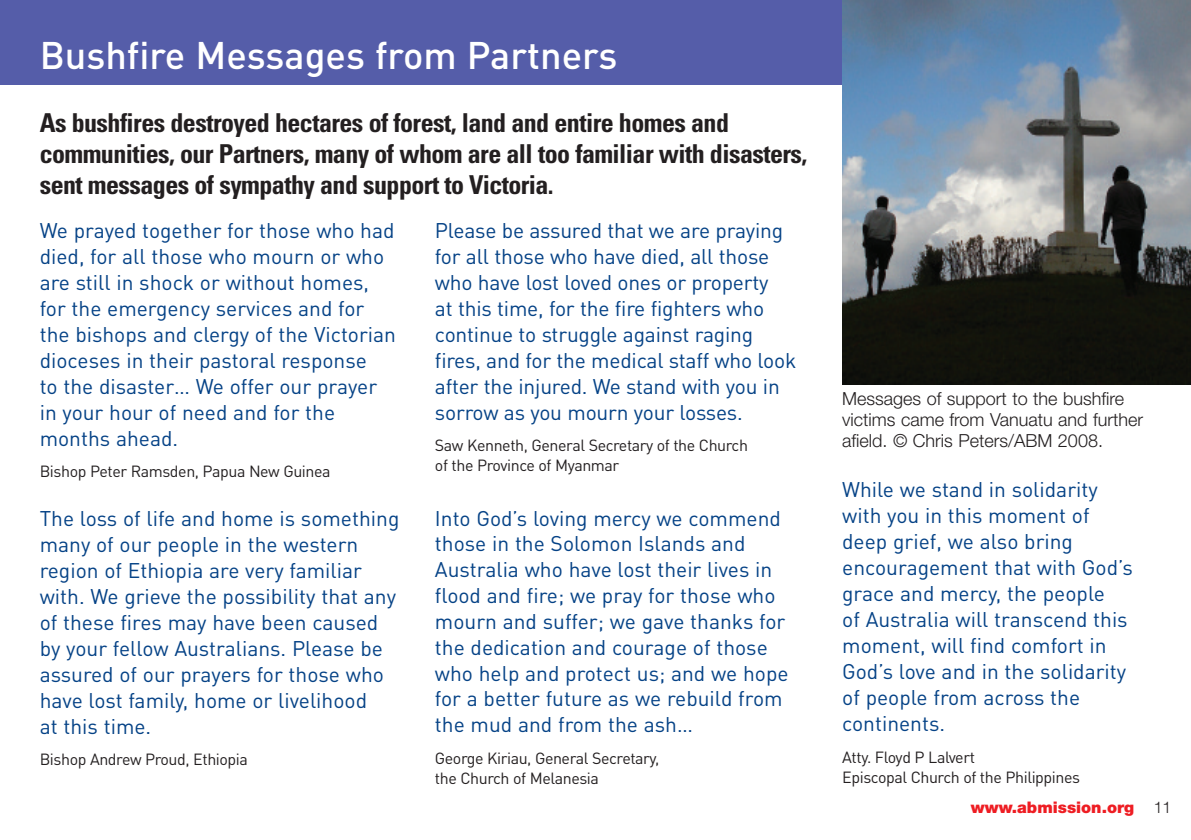
<style>
.page{position:relative;width:1191px;height:840px;background:#fff}
.page>*{position:absolute;margin:0;border:0;box-sizing:border-box;transform-origin:0 0}
.t1{font:500 38px "DIN Pro";color:#fff}
.t2{font:700 condensed 26px/31px "Univers";letter-spacing:-.02em;color:#231f20}
.t3{font:21px/26px "DIN Pro";color:#054286}
.t4{font:300 18px/21px "Helvetica Neue";color:#231f20}
.t5{font:16px/20px "DIN Pro";letter-spacing:-.025em;color:#231f20}
.t6{font:900 16px "Helvetica Neue";color:#ee1d23}
.s1{font-weight:300;color:#231f20}
</style>
<div class="page">
<div style="left:0;top:0;width:1191px;height:85px;background:#555da9"></div>
<img style="left:842px;top:0;width:349px;height:384px">
<h1 class="t1" style="left:40px;top:42px;width:579px">Bushfire Messages from Partners</h1>
<p class="t2" style="left:40px;top:110px;width:769px">As bushfires destroyed hectares of forest, land and entire homes and communities, our Partners, many of whom are all too familiar with disasters, sent messages of sympathy and support to Victoria.</p>
<p class="t3" style="left:40px;top:219px;width:358px">We prayed together for those who had died, for all those who mourn or who are still in shock or without homes, for the emergency services and for the bishops and clergy of the Victorian dioceses in their pastoral response<br>to the disaster… We offer our prayer in your hour of need and for the months ahead.</p>
<p class="t5" style="left:40px;top:463px;width:292px">Bishop Peter Ramsden, Papua New Guinea</p>
<p class="t3" style="left:40px;top:507px;width:361px">The loss of life and home is something many of our people in the western region of Ethiopia are very familiar with. We grieve the possibility that any of these fires may have been caused by your fellow Australians. Please be assured of our prayers for those who have lost family, home or livelihood<br>at this time.</p>
<p class="t5" style="left:40px;top:750px;width:210px">Bishop Andrew Proud, Ethiopia</p>
<p class="t3" style="left:435px;top:219px;width:363px">Please be assured that we are praying for all those who have died, all those who have lost loved ones or property<br>at this time, for the fire fighters who continue to struggle against raging fires, and for the medical staff who look after the injured. We stand with you in sorrow as you mourn your losses.</p>
<p class="t5" style="left:435px;top:437px;width:314px">Saw Kenneth, General Secretary of the Church of the Province of Myanmar</p>
<p class="t3" style="left:435px;top:507px;width:355px">Into God’s loving mercy we commend those in the Solomon Islands and Australia who have lost their lives in flood and fire; we pray for those who mourn and suffer; we gave thanks for the dedication and courage of those who help and protect us; and we hope for a better future as we rebuild from the mud and from the ash…</p>
<p class="t5" style="left:435px;top:749px;width:226px">George Kiriau, General Secretary, the Church of Melanesia</p>
<p class="t4" style="left:842px;top:389px;width:302px">Messages of support to the bushfire victims came from Vanuatu and further afield. © Chris Peters/ABM 2008.</p>
<p class="t3" style="left:842px;top:478px;width:292px">While we stand in solidarity with you in this moment of deep grief, we also bring encouragement that with God’s grace and mercy, the people<br>of Australia will transcend this moment, will find comfort in<br>God’s love and in the solidarity of people from across the continents.</p>
<p class="t5" style="left:842px;top:748px;width:239px">Atty. Floyd P Lalvert<br>Episcopal Church of the Philippines</p>
<p class="t6" style="left:971px;top:801px;width:202px">www.abmission.org <span class="s1">11</span></p>
</div>
